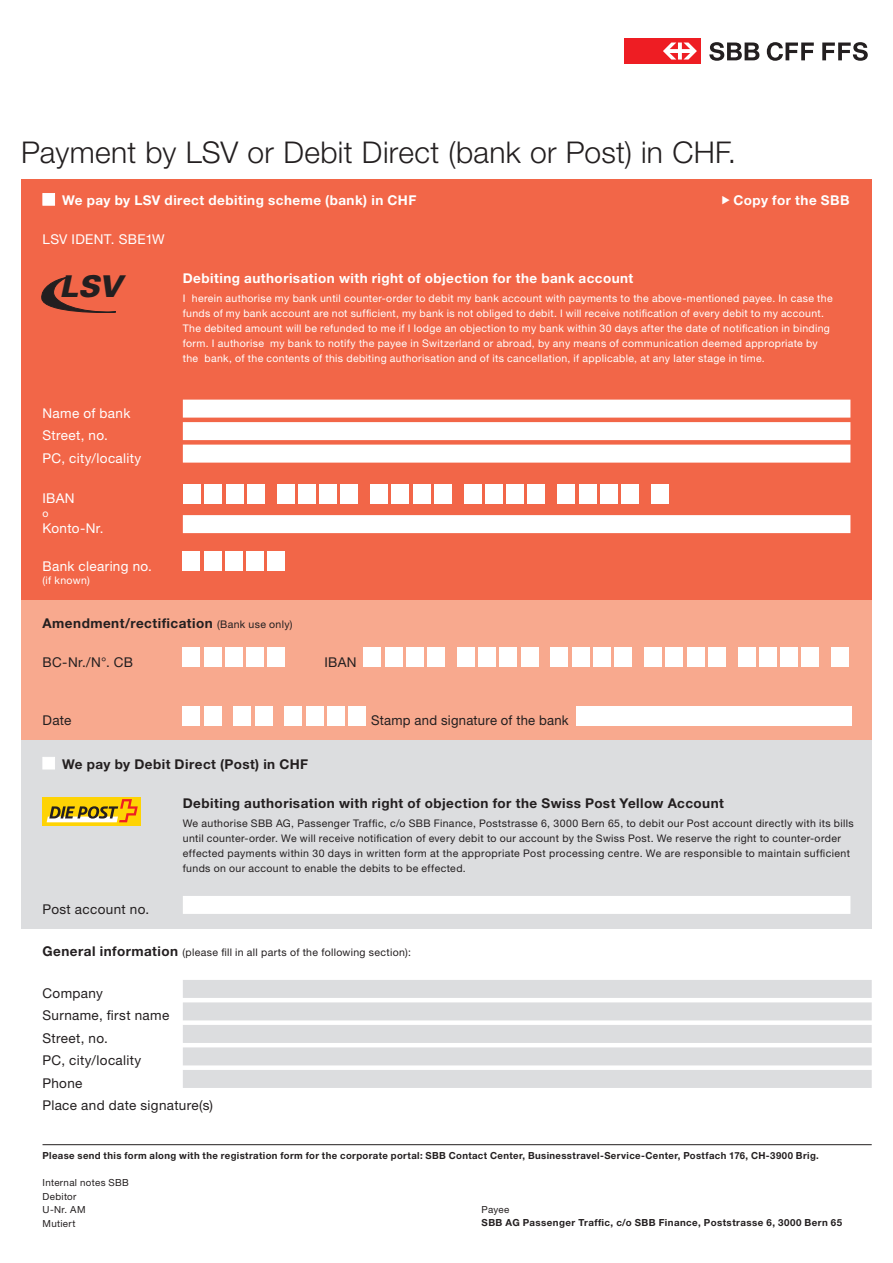
<style>
.page{position:relative;width:893px;height:1263px;background:#fff}
.page>*{position:absolute;margin:0;border:0;box-sizing:border-box;transform-origin:0 0}
.t1{font:300 30px "Helvetica Neue LT";letter-spacing:.01em;color:#231f20}
.t2{font:italic 900 30px "Univers";color:#231f20}
.t3{font:13.5px/22.5px "Helvetica Neue LT";letter-spacing:.025em;color:#231f20}
.t4{font:700 13.5px "Helvetica Neue LT";letter-spacing:.035em;color:#231f20}
.t5{font:700 13.5px "Helvetica Neue LT";letter-spacing:.035em;color:#fff}
.t6{font:13.5px/22.5px "Helvetica Neue LT";letter-spacing:.025em;color:#fff}
.t7{font:10.5px/15px "Helvetica Neue LT";letter-spacing:.03em;color:#fff}
.t8{font:10.5px/15px "Helvetica Neue LT";letter-spacing:.035em;color:#231f20}
.t9{font:700 9.75px "Helvetica Neue LT";letter-spacing:.04em;color:#231f20}
.t10{font:9.75px/13.5px "Helvetica Neue LT";letter-spacing:.035em;color:#231f20}
.s1{font-weight:400;font-size:10.5px}
.s2{font-weight:700;font-size:13.5px}
</style>
<div class="page">
<svg style="left:709px;top:42px;width:50px;height:19px"></svg>
<svg style="left:767px;top:42px;width:47px;height:19px"></svg>
<svg style="left:822px;top:42px;width:46px;height:19px"></svg>
<div style="left:625px;top:38px;width:76px;height:26px;background:#ee1d23"></div>
<svg style="left:663px;top:43px;width:34px;height:17px"></svg>
<div style="left:21px;top:740px;width:851px;height:189px;background:#dcdddf"></div>
<div style="left:21px;top:600px;width:851px;height:140px;background:#f8a98e"></div>
<div style="left:21px;top:179px;width:851px;height:421px;background:#f26648"></div>
<div style="left:183px;top:400px;width:667px;height:18px;background:#fff"></div>
<div style="left:183px;top:422px;width:667px;height:18px;background:#fff"></div>
<div style="left:183px;top:445px;width:667px;height:18px;background:#fff"></div>
<div style="left:183px;top:515px;width:667px;height:18px;background:#fff"></div>
<div style="left:183px;top:896px;width:667px;height:18px;background:#fff"></div>
<div style="left:183px;top:980px;width:689px;height:18px;background:#dcdddf"></div>
<div style="left:183px;top:1002px;width:689px;height:18px;background:#dcdddf"></div>
<div style="left:183px;top:1025px;width:689px;height:18px;background:#dcdddf"></div>
<div style="left:183px;top:1047px;width:689px;height:18px;background:#dcdddf"></div>
<div style="left:183px;top:1070px;width:689px;height:18px;background:#dcdddf"></div>
<hr style="left:43px;top:1144px;width:829px;height:1px;background:#231f20">
<div style="left:43px;top:193px;width:12px;height:13px;background:#fff;border:1px solid #fff"></div>
<div style="left:184px;top:484px;width:17px;height:19px;background:#fff"></div>
<div style="left:205px;top:484px;width:17px;height:19px;background:#fff"></div>
<div style="left:226px;top:484px;width:17px;height:19px;background:#fff"></div>
<div style="left:247px;top:484px;width:17px;height:19px;background:#fff"></div>
<div style="left:277px;top:484px;width:17px;height:19px;background:#fff"></div>
<div style="left:298px;top:484px;width:17px;height:19px;background:#fff"></div>
<div style="left:320px;top:484px;width:17px;height:19px;background:#fff"></div>
<div style="left:341px;top:484px;width:17px;height:19px;background:#fff"></div>
<div style="left:371px;top:484px;width:17px;height:19px;background:#fff"></div>
<div style="left:392px;top:484px;width:17px;height:19px;background:#fff"></div>
<div style="left:413px;top:484px;width:17px;height:19px;background:#fff"></div>
<div style="left:434px;top:484px;width:17px;height:19px;background:#fff"></div>
<div style="left:464px;top:484px;width:17px;height:19px;background:#fff"></div>
<div style="left:485px;top:484px;width:17px;height:19px;background:#fff"></div>
<div style="left:507px;top:484px;width:17px;height:19px;background:#fff"></div>
<div style="left:528px;top:484px;width:17px;height:19px;background:#fff"></div>
<div style="left:558px;top:484px;width:17px;height:19px;background:#fff"></div>
<div style="left:579px;top:484px;width:17px;height:19px;background:#fff"></div>
<div style="left:600px;top:484px;width:17px;height:19px;background:#fff"></div>
<div style="left:621px;top:484px;width:17px;height:19px;background:#fff"></div>
<div style="left:651px;top:484px;width:17px;height:19px;background:#fff"></div>
<div style="left:183px;top:551px;width:17px;height:20px;background:#fff"></div>
<div style="left:204px;top:551px;width:17px;height:20px;background:#fff"></div>
<div style="left:225px;top:551px;width:17px;height:20px;background:#fff"></div>
<div style="left:247px;top:551px;width:17px;height:20px;background:#fff"></div>
<div style="left:268px;top:551px;width:17px;height:20px;background:#fff"></div>
<div style="left:183px;top:647px;width:17px;height:20px;background:#fff"></div>
<div style="left:204px;top:647px;width:17px;height:20px;background:#fff"></div>
<div style="left:225px;top:647px;width:17px;height:20px;background:#fff"></div>
<div style="left:247px;top:647px;width:17px;height:20px;background:#fff"></div>
<div style="left:268px;top:647px;width:17px;height:20px;background:#fff"></div>
<div style="left:364px;top:647px;width:17px;height:20px;background:#fff"></div>
<div style="left:385px;top:647px;width:17px;height:20px;background:#fff"></div>
<div style="left:406px;top:647px;width:17px;height:20px;background:#fff"></div>
<div style="left:428px;top:647px;width:17px;height:20px;background:#fff"></div>
<div style="left:457px;top:647px;width:17px;height:20px;background:#fff"></div>
<div style="left:479px;top:647px;width:17px;height:20px;background:#fff"></div>
<div style="left:500px;top:647px;width:17px;height:20px;background:#fff"></div>
<div style="left:521px;top:647px;width:17px;height:20px;background:#fff"></div>
<div style="left:551px;top:647px;width:17px;height:20px;background:#fff"></div>
<div style="left:572px;top:647px;width:17px;height:20px;background:#fff"></div>
<div style="left:593px;top:647px;width:17px;height:20px;background:#fff"></div>
<div style="left:615px;top:647px;width:17px;height:20px;background:#fff"></div>
<div style="left:644px;top:647px;width:17px;height:20px;background:#fff"></div>
<div style="left:666px;top:647px;width:17px;height:20px;background:#fff"></div>
<div style="left:687px;top:647px;width:17px;height:20px;background:#fff"></div>
<div style="left:708px;top:647px;width:17px;height:20px;background:#fff"></div>
<div style="left:738px;top:647px;width:17px;height:20px;background:#fff"></div>
<div style="left:759px;top:647px;width:17px;height:20px;background:#fff"></div>
<div style="left:781px;top:647px;width:17px;height:20px;background:#fff"></div>
<div style="left:802px;top:647px;width:17px;height:20px;background:#fff"></div>
<div style="left:832px;top:647px;width:17px;height:20px;background:#fff"></div>
<div style="left:183px;top:706px;width:17px;height:19px;background:#fff"></div>
<div style="left:204px;top:706px;width:17px;height:19px;background:#fff"></div>
<div style="left:234px;top:706px;width:17px;height:19px;background:#fff"></div>
<div style="left:255px;top:706px;width:17px;height:19px;background:#fff"></div>
<div style="left:285px;top:706px;width:17px;height:19px;background:#fff"></div>
<div style="left:306px;top:706px;width:17px;height:19px;background:#fff"></div>
<div style="left:327px;top:706px;width:17px;height:19px;background:#fff"></div>
<div style="left:349px;top:706px;width:17px;height:19px;background:#fff"></div>
<div style="left:576px;top:706px;width:275px;height:19px;background:#fff"></div>
<div style="left:43px;top:757px;width:12px;height:12px;background:#fff"></div>
<div style="left:43px;top:797px;width:98px;height:28px;background:linear-gradient(to right,#fed304,#fed304)"></div>
<svg style="left:47px;top:799px;width:91px;height:23px;background:#d2aa30"></svg>
<svg style="left:41px;top:277px;width:75px;height:36px"></svg>
<h1 class="t1" style="left:21px;top:134px;width:716px">Payment by LSV or Debit Direct (bank or Post) in CHF.</h1>
<p class="t5" style="left:62px;top:192px;width:356px">We pay by LSV direct debiting scheme (bank) in CHF</p>
<p class="t5" style="left:733px;top:192px;width:118px">Copy for the SBB</p>
<p class="t6" style="left:43px;top:228px;width:124px">LSV IDENT. SBE1W</p>
<p class="t5" style="left:183px;top:270px;width:452px">Debiting authorisation with right of objection for the bank account</p>
<p class="t7" style="left:183px;top:291px;width:651px">I herein authorise my bank until counter-order to debit my bank account with payments to the above-mentioned payee. In case the funds of my bank account are not sufficient, my bank is not obliged to debit. I will receive notification of every debit to my account.<br>The debited amount will be refunded to me if I lodge an objection to my bank within 30 days after the date of notification in binding form. I authorise my bank to notify the payee in Switzerland or abroad, by any means of communication deemed appropriate by the bank, of the contents of this debiting authorisation and of its cancellation, if applicable, at any later stage in time.</p>
<h1 class="t2" style="left:60px;top:268px;width:64px">LSV</h1>
<p class="t6" style="left:43px;top:401px;width:100px">Name of bank<br>Street, no.<br>PC, city/locality</p>
<p class="t6" style="left:43px;top:487px;width:34px">IBAN</p>
<p class="t7" style="left:43px;top:505px;width:8px">o</p>
<p class="t6" style="left:43px;top:517px;width:62px">Konto-Nr.</p>
<p class="t6" style="left:43px;top:554px;width:111px">Bank clearing no.</p>
<p class="t7" style="left:43px;top:573px;width:49px">(if known)</p>
<p class="t4" style="left:43px;top:614px;width:252px">Amendment/rectification <span class="s1">(Bank use only)</span></p>
<p class="t3" style="left:43px;top:650px;width:92px">BC-Nr./N°. CB</p>
<p class="t3" style="left:325px;top:650px;width:34px">IBAN</p>
<p class="t3" style="left:43px;top:709px;width:31px">Date</p>
<p class="t3" style="left:371px;top:709px;width:199px">Stamp and signature of the bank</p>
<p class="t4" style="left:62px;top:755px;width:248px">We pay by Debit Direct (Post) in CHF</p>
<p class="t4" style="left:183px;top:794px;width:542px">Debiting authorisation with right of objection for the Swiss Post Yellow Account</p>
<p class="t8" style="left:183px;top:815px;width:672px">We authorise SBB AG, Passenger Traffic, c/o SBB Finance, Poststrasse 6, 3000 Bern 65, to debit our Post account directly with its bills until counter-order. We will receive notification of every debit to our account by the Swiss Post. We reserve the right to counter-order effected payments within 30 days in written form at the appropriate Post processing centre. We are responsible to maintain sufficient funds on our account to enable the debits to be effected.</p>
<p class="t3" style="left:43px;top:898px;width:108px">Post account no.</p>
<p class="t8" style="left:43px;top:944px;width:370px"><span class="s2">General information</span> (please fill in all parts of the following section):</p>
<p class="t3" style="left:43px;top:982px;width:172px">Company<br>Surname, first name<br>Street, no.<br>PC, city/locality<br>Phone<br>Place and date signature(s)</p>
<p class="t9" style="left:43px;top:1149px;width:778px">Please send this form along with the registration form for the corporate portal: SBB Contact Center, Businesstravel-Service-Center, Postfach 176, CH-3900 Brig.</p>
<p class="t10" style="left:43px;top:1176px;width:88px">Internal notes SBB<br>Debitor<br>U-Nr. AM<br>Mutiert</p>
<p class="t10" style="left:482px;top:1202px;width:29px">Payee</p>
<p class="t9" style="left:482px;top:1217px;width:362px">SBB AG Passenger Traffic, c/o SBB Finance, Poststrasse 6, 3000 Bern 65</p>
</div>
